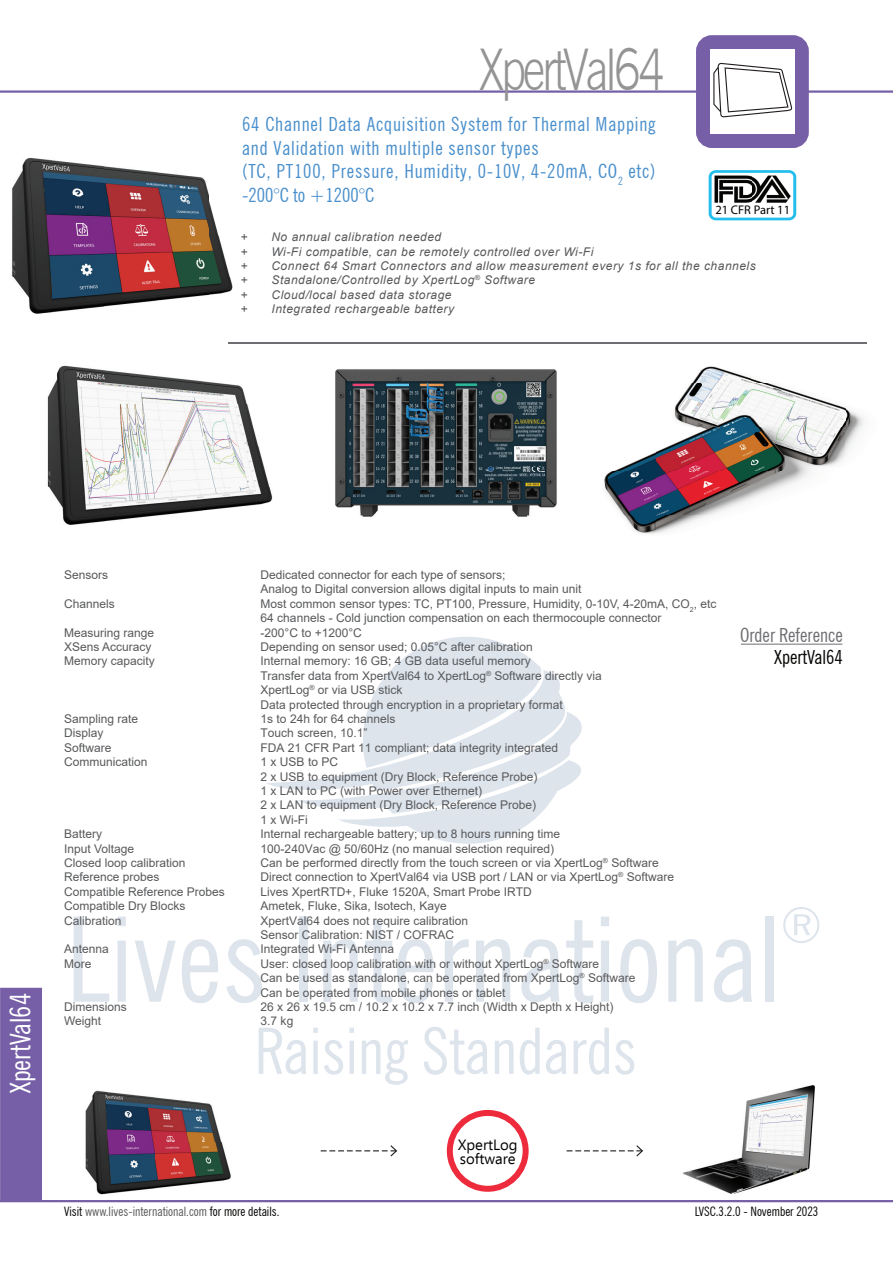
<style>
.page{position:relative;width:893px;height:1263px;background:#fff}
.page>*{position:absolute;margin:0;border:0;box-sizing:border-box;transform-origin:0 0}
.t1{font:300 57.6px "News Gothic BT";letter-spacing:-.06em;color:#949494;scale:.79 1}
.t2{font:condensed 28.5px "News Gothic BT";color:#fff}
.t3{font:condensed 19.5px/23.4px "News Gothic BT";letter-spacing:.04em;color:#488ecb}
.t4{font:condensed 19.5px "News Gothic BT";color:#6d6e71}
.t5{font:condensed 19.5px "News Gothic BT";color:#040503}
.t6{font:14.85px/14.7px "Ebrima";color:#040503}
.t7{font:condensed 12.9px "News Gothic BT";color:#59595b}
.t8{font:condensed 12.9px "News Gothic BT";color:#040503}
.t9{font:12.6px "Myriad Pro";color:#040503}
.t10{font:12px/14.4px "Arial";color:#59595b}
.t11{font:italic 12px "Arial";letter-spacing:.04em;color:#58595b}
.t12{font:12px/14.4px "Arial";color:#58595b}
.s1{color:#58595b}
.s2{color:#040503}
</style>
<div class="page">
<svg style="left:267px;top:637px;width:315px;height:207px"></svg>
<svg style="left:74px;top:916px;width:35px;height:86px"></svg>
<svg style="left:118px;top:916px;width:8px;height:86px"></svg>
<svg style="left:135px;top:940px;width:41px;height:62px"></svg>
<svg style="left:182px;top:939px;width:36px;height:64px"></svg>
<svg style="left:226px;top:939px;width:36px;height:64px"></svg>
<div style="left:299px;top:916px;width:9px;height:86px;background:#dde4ec"></div>
<svg style="left:323px;top:939px;width:35px;height:63px"></svg>
<svg style="left:365px;top:920px;width:68px;height:83px"></svg>
<svg style="left:445px;top:939px;width:24px;height:63px"></svg>
<svg style="left:476px;top:939px;width:34px;height:63px"></svg>
<svg style="left:521px;top:939px;width:38px;height:63px"></svg>
<svg style="left:566px;top:920px;width:27px;height:83px"></svg>
<svg style="left:601px;top:916px;width:8px;height:86px"></svg>
<svg style="left:620px;top:939px;width:37px;height:64px"></svg>
<svg style="left:668px;top:939px;width:35px;height:63px"></svg>
<svg style="left:714px;top:939px;width:38px;height:63px"></svg>
<div style="left:765px;top:916px;width:8px;height:86px;background:#dde4ec"></div>
<svg style="left:783px;top:907px;width:36px;height:36px"></svg>
<svg style="left:259px;top:1027px;width:47px;height:47px"></svg>
<div style="left:313px;top:1041px;width:5px;height:33px;background:#dde4ec"></div>
<svg style="left:313px;top:1027px;width:5px;height:6px"></svg>
<svg style="left:324px;top:1040px;width:19px;height:35px"></svg>
<div style="left:349px;top:1041px;width:5px;height:33px;background:#dde4ec"></div>
<svg style="left:349px;top:1027px;width:5px;height:6px"></svg>
<svg style="left:362px;top:1040px;width:46px;height:45px"></svg>
<svg style="left:424px;top:1027px;width:64px;height:48px"></svg>
<svg style="left:495px;top:1040px;width:18px;height:34px"></svg>
<svg style="left:520px;top:1027px;width:20px;height:48px"></svg>
<svg style="left:546px;top:1040px;width:20px;height:34px"></svg>
<svg style="left:574px;top:1027px;width:35px;height:48px"></svg>
<svg style="left:615px;top:1040px;width:19px;height:35px"></svg>
<hr style="left:0;top:90px;width:893px;height:3px;background:#765fa7">
<div style="left:696px;top:35px;width:113px;height:113px;border:15px solid #765fa7;border-radius:9px"></div>
<div style="left:710px;top:50px;width:85px;height:84px;background:#fff"></div>
<svg style="left:713px;top:63px;width:79px;height:54px"></svg>
<svg style="left:709px;top:170px;width:87px;height:50px"></svg>
<img style="left:12px;top:157px;width:221px;height:157px">
<hr style="left:0;top:1200px;width:893px;height:2px;background:#765fa7">
<div style="left:447px;top:1110px;width:82px;height:82px;border:6px solid #ee2b3c;border-radius:50%"></div>
<img style="left:683px;top:1085px;width:132px;height:108px">
<svg style="left:321px;top:1145px;width:77px;height:12px"></svg>
<svg style="left:567px;top:1145px;width:76px;height:12px"></svg>
<hr style="left:229px;top:342px;width:637px;height:2px;background:#6d6e71">
<div style="left:0;top:988px;width:42px;height:214px;background:#765fa7;border:2px solid #765fa7"></div>
<hr style="left:741px;top:644px;width:101px;height:1px;background:#6d6e71">
<img style="left:47px;top:365px;width:226px;height:160px">
<img style="left:335px;top:369px;width:222px;height:148px">
<img style="left:691px;top:366px;width:80px;height:18px">
<img style="left:845px;top:342px;width:22px;height:113px">
<img style="left:604px;top:384px;width:241px;height:132px">
<img style="left:624px;top:516px;width:83px;height:18px">
<img style="left:845px;top:342px;width:21px;height:2px">
<img style="left:85px;top:1090px;width:146px;height:105px">
<h1 class="t1" style="left:479px;top:35px;width:237px">XpertVal64</h1>
<h3 class="t3" style="left:242px;top:113px;width:415px">64 Channel Data Acquisition System for Thermal Mapping and Validation with multiple sensor types<br>(TC, PT100, Pressure, Humidity, 0-10V, 4-20mA, CO<sub>2</sub> etc) -200°C to +1200°C</h3>
<p class="t11" style="left:241px;top:229px;width:9px">+</p>
<p class="t11" style="left:271px;top:229px;width:171px">No annual calibration needed</p>
<p class="t11" style="left:241px;top:244px;width:9px">+</p>
<p class="t11" style="left:271px;top:244px;width:323px">Wi-Fi compatible, can be remotely controlled over Wi-Fi</p>
<p class="t11" style="left:241px;top:258px;width:9px">+</p>
<p class="t11" style="left:271px;top:258px;width:486px">Connect 64 Smart Connectors and allow measurement every 1s for all the channels</p>
<p class="t11" style="left:241px;top:272px;width:9px">+</p>
<p class="t11" style="left:271px;top:272px;width:265px">Standalone/Controlled by XpertLog<sup>®</sup> Software</p>
<p class="t11" style="left:241px;top:287px;width:9px">+</p>
<p class="t11" style="left:271px;top:287px;width:182px">Cloud/local based data storage</p>
<p class="t11" style="left:241px;top:301px;width:9px">+</p>
<p class="t11" style="left:271px;top:301px;width:184px">Integrated rechargeable battery</p>
<p class="t9" style="left:715px;top:202px;width:76px">21 CFR Part 11</p>
<h2 class="t2" style="left:3px;top:1093px;width:101px;rotate:-90deg">XpertVal64</h2>
<p class="t12" style="left:64px;top:567px;width:46px">Sensors</p>
<p class="t12" style="left:64px;top:596px;width:52px">Channels</p>
<p class="t12" style="left:64px;top:625px;width:92px">Measuring range<br>XSens Accuracy<br>Memory capacity</p>
<p class="t12" style="left:64px;top:711px;width:85px">Sampling rate<br>Display<br>Software<br>Communication</p>
<p class="t12" style="left:64px;top:827px;width:162px">Battery<br>Input Voltage<br>Closed loop calibration<br>Reference probes<br>Compatible Reference Probes<br>Compatible Dry Blocks<br>Calibration</p>
<p class="t12" style="left:64px;top:942px;width:46px">Antenna<br>More</p>
<p class="t12" style="left:64px;top:999px;width:64px">Dimensions<br>Weight</p>
<p class="t10" style="left:261px;top:567px;width:457px"><span class="s1">Dedicated connector for each type of sensors;<br>Analog to Digital conversion allows digital inputs to main unit<br>Most common sensor types: TC, PT100, Pressure, Humidity, 0-10V, 4-20mA, CO</span><sub>2</sub><span class="s1">, etc 64 channels - Cold junction compensation on each thermocouple connector<br>-200°C to +1200°C<br>Depending on sensor used; 0.05°C after calibration<br>Internal memory: 16 GB; 4 GB data useful memory<br>Transfer data from XpertVal64 to XpertLog</span><sup>®</sup> <span class="s1">Software directly via<br></span>XpertLog<sup>®</sup> or via USB stick<br>Data protected through encryption in a proprietary format<br>1s to 24h for 64 channels<br>Touch screen, 10.1”<br>FDA 21 CFR Part 11 compliant; data integrity integrated<br>1 x USB to PC<br>2 x USB to equipment (Dry Block, Reference Probe)<br>1 x LAN to PC (with Power over Ethernet)<br>2 x LAN to equipment (Dry Block, Reference Probe)<br>1 x Wi-Fi<br>Internal rechargeable battery; up to 8 hours running time<br>100-240Vac @ 50/60Hz (no manual selection required)<br>Can be performed directly from the touch screen or via XpertLog<sup>®</sup> Software<br>Direct connection to XpertVal64 via USB port / LAN or via XpertLog<sup>®</sup> Software<br>Lives XpertRTD+, Fluke 1520A, Smart Probe IRTD<br>Ametek, Fluke, Sika, Isotech, Kaye<br>XpertVal64 does not require calibration<br>Sensor Calibration: NIST / COFRAC<br>Integrated Wi-Fi Antenna<br>User: closed loop calibration with or without XpertLog<sup>®</sup> Software<br>Can be used as standalone, can be operated from XpertLog<sup>®</sup> Software<br>Can be operated from mobile phones or tablet<br>26 x 26 x 19.5 cm / 10.2 x 10.2 x 7.7 inch (Width x Depth x Height)<br>3.7 kg</p>
<h3 class="t4" style="left:740px;top:623px;width:104px">Order Reference</h3>
<h3 class="t5" style="left:775px;top:646px;width:70px">XpertVal64</h3>
<p class="t6" style="left:458px;top:1137px;width:61px">XpertLog software</p>
<p class="t7" style="left:64px;top:1204px;width:217px"><span class="s2">Visit</span> www.lives-international.com <span class="s2">for more details.</span></p>
<p class="t8" style="left:695px;top:1204px;width:125px">LVSC.3.2.0 - November 2023</p>
</div>
